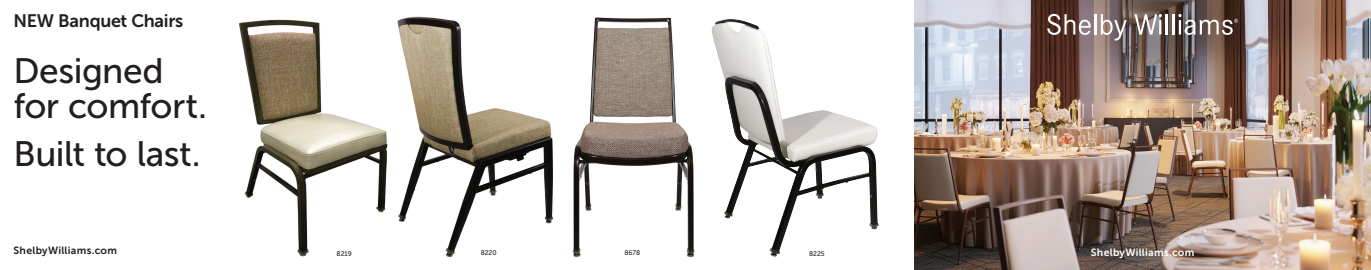
<style>
.page{position:relative;width:1371px;height:270px;background:#fff}
.page>*{position:absolute;margin:0;border:0;box-sizing:border-box;transform-origin:0 0}
.t1{font:35.25px/34.5px "Museo Sans 500";letter-spacing:-.015em;color:#231f20}
.t2{font:18px "Museo Sans 700";letter-spacing:-.015em;color:#231f20}
.t3{font:10.5px "Museo Sans 700";letter-spacing:.025em;color:#231f20}
.t4{font:10.5px "Museo Sans 700";letter-spacing:.025em;color:#fff}
.t5{font:6.75px "Museo Sans 500";letter-spacing:-.005em;color:#231f20}
</style>
<div class="page">
<img style="left:239px;top:19px;width:149px;height:238px">
<img style="left:397px;top:16px;width:156px;height:241px">
<img style="left:572px;top:17px;width:123px;height:241px">
<img style="left:711px;top:21px;width:168px;height:236px">
<img style="left:914px;top:0;width:456px;height:270px">
<svg style="left:1100px;top:14px;width:26px;height:27px"></svg>
<svg style="left:1047px;top:14px;width:43px;height:21px"></svg>
<hr style="left:1094px;top:14px;width:2px;height:21px;background:#fff">
<svg style="left:1134px;top:14px;width:27px;height:21px"></svg>
<hr style="left:1165px;top:14px;width:2px;height:21px;background:#fff">
<hr style="left:1172px;top:14px;width:2px;height:21px;background:#fff">
<svg style="left:1178px;top:14px;width:59px;height:21px"></svg>
<p class="t2" style="left:14px;top:11px;width:171px">NEW Banquet Chairs</p>
<p class="t1" style="left:14px;top:54px;width:195px">Designed for comfort.</p>
<p class="t1" style="left:14px;top:136px;width:189px">Built to last.</p>
<p class="t3" style="left:14px;top:245px;width:105px">ShelbyWilliams.com</p>
<p class="t4" style="left:1090px;top:247px;width:105px">ShelbyWilliams.com</p>
<p class="t5" style="left:336px;top:250px;width:17px">8219</p>
<p class="t5" style="left:480px;top:249px;width:17px">8220</p>
<p class="t5" style="left:624px;top:249px;width:17px">8678</p>
<p class="t5" style="left:809px;top:250px;width:17px">8225</p>
</div>
